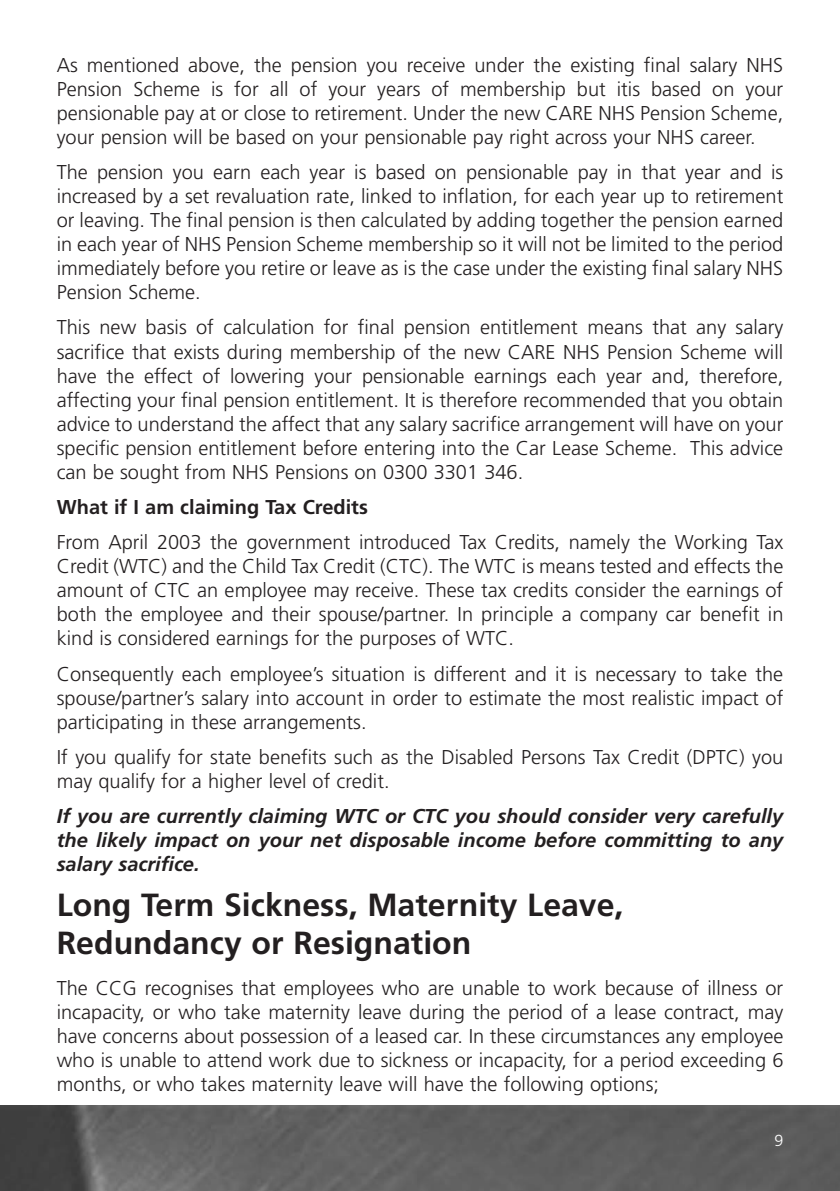
<style>
.page{position:relative;width:840px;height:1191px;background:#fff}
.page>*{position:absolute;margin:0;border:0;box-sizing:border-box;transform-origin:0 0}
.t1{font:700 32px/38.4px "Frutiger";color:#231f20}
.t2{font:300 20px/24px "Frutiger";color:#231f20;text-align:justify}
.t3{font:italic 700 20px/24px "Frutiger";color:#231f20;text-align:justify}
.t4{font:700 20px "Frutiger";color:#231f20}
.t5{font:300 16px "Frutiger";color:#fff}
</style>
<div class="page">
<img style="left:0;top:1106px;width:839px;height:85px">
<p class="t2" style="left:57px;top:54px;width:727px">As mentioned above, the pension you receive under the existing final salary NHS Pension Scheme is for all of your years of membership but itis based on your pensionable pay at or close to retirement. Under the new CARE NHS Pension Scheme, your pension will be based on your pensionable pay right across your NHS career.</p>
<p class="t2" style="left:57px;top:162px;width:727px">The pension you earn each year is based on pensionable pay in that year and is increased by a set revaluation rate, linked to inflation, for each year up to retirement or leaving. The final pension is then calculated by adding together the pension earned in each year of NHS Pension Scheme membership so it will not be limited to the period immediately before you retire or leave as is the case under the existing final salary NHS Pension Scheme.</p>
<p class="t2" style="left:57px;top:317px;width:727px">This new basis of calculation for final pension entitlement means that any salary sacrifice that exists during membership of the new CARE NHS Pension Scheme will have the effect of lowering your pensionable earnings each year and, therefore, affecting your final pension entitlement. It is therefore recommended that you obtain advice to understand the affect that any salary sacrifice arrangement will have on your specific pension entitlement before entering into the Car Lease Scheme. This advice can be sought from NHS Pensions on 0300 3301 346.</p>
<p class="t4" style="left:57px;top:499px;width:312px">What if I am claiming Tax Credits</p>
<p class="t2" style="left:57px;top:532px;width:727px">From April 2003 the government introduced Tax Credits, namely the Working Tax Credit (WTC) and the Child Tax Credit (CTC). The WTC is means tested and effects the amount of CTC an employee may receive. These tax credits consider the earnings of both the employee and their spouse/partner. In principle a company car benefit in kind is considered earnings for the purposes of WTC.</p>
<p class="t2" style="left:57px;top:663px;width:727px">Consequently each employee’s situation is different and it is necessary to take the spouse/partner’s salary into account in order to estimate the most realistic impact of participating in these arrangements.</p>
<p class="t2" style="left:57px;top:746px;width:727px">If you qualify for state benefits such as the Disabled Persons Tax Credit (DPTC) you may qualify for a higher level of credit.</p>
<p class="t3" style="left:57px;top:806px;width:727px">If you are currently claiming WTC or CTC you should consider very carefully the likely impact on your net disposable income before committing to any salary sacrifice.</p>
<h1 class="t1" style="left:57px;top:888px;width:568px">Long Term Sickness, Maternity Leave,<br>Redundancy or Resignation</h1>
<p class="t2" style="left:57px;top:977px;width:727px">The CCG recognises that employees who are unable to work because of illness or incapacity, or who take maternity leave during the period of a lease contract, may have concerns about possession of a leased car. In these circumstances any employee who is unable to attend work due to sickness or incapacity, for a period exceeding 6 months, or who takes maternity leave will have the following options;</p>
<p class="t5" style="left:773px;top:1134px;width:10px">9</p>
</div>
